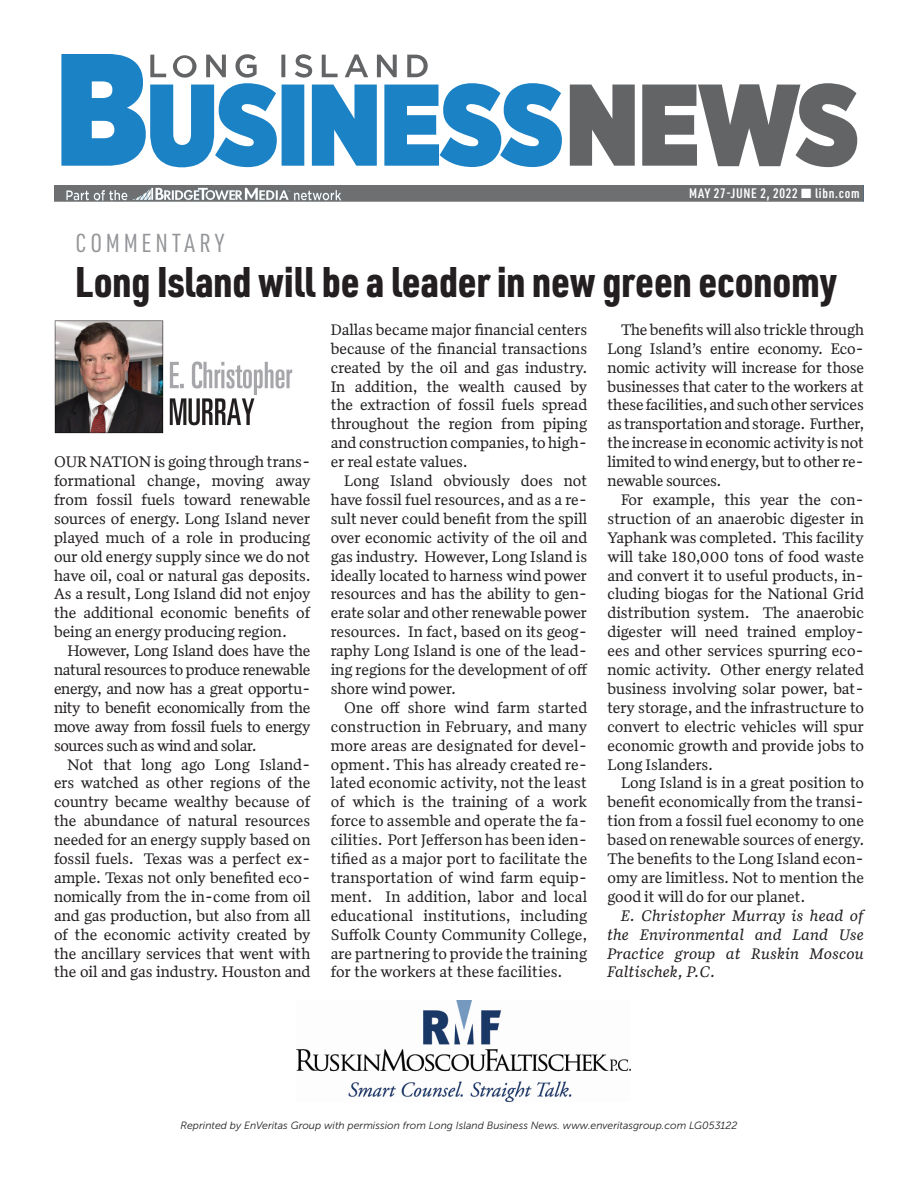
<style>
.page{position:relative;width:918px;height:1188px;background:#fff}
.page>*{position:absolute;margin:0;border:0;box-sizing:border-box;transform-origin:0 0}
.Head{font:900 42px "URWDIN Cond";color:#231f20}
.Head-2{font:25.5px "URWDIN Cond";letter-spacing:.155em;color:#939598}
.RagRight_indent{font:15.75px/18.9px "Quiosco";color:#231f20;text-align:justify}
.RagRight_indent-2{font:italic 15.75px/18.9px "Quiosco";letter-spacing:.02em;color:#231f20;text-align:justify}
.t1{font:600 13.5px "URWDIN Cond";letter-spacing:.05em;color:#fff}
.RagRight_noindent{font:italic 10.5px "Museo Sans 300";color:#231f20}
</style>
<div class="page">
<img style="left:54px;top:186px;width:810px;height:15px">
<svg style="left:570px;top:83px;width:287px;height:84px"></svg>
<svg style="left:61px;top:54px;width:501px;height:113px;fill:#1b82c5"></svg>
<img style="left:54px;top:320px;width:239px;height:114px">
<img style="left:296px;top:1000px;width:335px;height:102px">
<p class="Head-2" style="left:76px;top:226px;width:150px">COMMENTARY</p>
<p class="t1" style="left:689px;top:184px;width:172px">MAY 27-JUNE 2, 2022 ■ libn.com</p>
<p class="Head" style="left:75px;top:253px;width:763px">Long Island will be a leader in new green economy</p>
<p class="RagRight_indent" style="left:54px;top:452px;width:258px">OUR NATION is going through trans&shy;formational change, moving away from fossil fuels toward renewable sources of energy. Long Island never played much of a role in producing our old energy supply since we do not have oil, coal or natural gas deposits.<br>As a result, Long Island did not enjoy the additional economic benefits of being an energy producing region.</p>
<p class="RagRight_indent" style="left:54px;top:641px;width:258px;text-indent:14px">However, Long Island does have the natural resources to produce renewable energy, and now has a great opportu&shy;nity to benefit economically from the move away from fossil fuels to energy sources such as wind and solar.</p>
<p class="RagRight_indent" style="left:54px;top:755px;width:258px;text-indent:14px">Not that long ago Long Island&shy;ers watched as other regions of the country became wealthy because of the abundance of natural resources needed for an energy supply based on fossil fuels. Texas was a perfect ex&shy;ample. Texas not only benefited eco&shy;nomically from the in-come from oil and gas production, but also from all of the economic activity created by the ancillary services that went with the oil and gas industry. Houston and</p>
<p class="RagRight_indent" style="left:331px;top:320px;width:258px">Dallas became major financial centers because of the financial transactions created by the oil and gas industry.<br>In addition, the wealth caused by the extraction of fossil fuels spread throughout the region from piping and construction companies, to high&shy;er real estate values.</p>
<p class="RagRight_indent" style="left:331px;top:471px;width:258px;text-indent:14px">Long Island obviously does not have fossil fuel resources, and as a re&shy;sult never could benefit from the spill over economic activity of the oil and gas industry. However, Long Island is ideally located to harness wind power resources and has the ability to gen&shy;erate solar and other renewable power resources. In fact, based on its geog&shy;raphy Long Island is one of the lead&shy;ing regions for the development of off shore wind power.</p>
<p class="RagRight_indent" style="left:331px;top:698px;width:258px;text-indent:14px">One off shore wind farm started construction in February, and many more areas are designated for devel&shy;opment. This has already created re&shy;lated economic activity, not the least of which is the training of a work force to assemble and operate the fa&shy;cilities. Port Jefferson has been iden&shy;tified as a major port to facilitate the transportation of wind farm equip&shy;ment. In addition, labor and local educational institutions, including Suffolk County Community College, are partnering to provide the training for the workers at these facilities.</p>
<p class="RagRight_indent" style="left:608px;top:320px;width:258px;text-indent:14px">The benefits will also trickle through Long Island’s entire economy. Eco&shy;nomic activity will increase for those businesses that cater to the workers at these facilities, and such other services as transportation and storage. Further, the increase in economic activity is not limited to wind energy, but to other re&shy;newable sources.</p>
<p class="RagRight_indent" style="left:608px;top:490px;width:258px;text-indent:14px">For example, this year the con&shy;struction of an anaerobic digester in Yaphank was completed. This facility will take 180,000 tons of food waste and convert it to useful products, in&shy;cluding biogas for the National Grid distribution system. The anaerobic digester will need trained employ&shy;ees and other services spurring eco&shy;nomic activity. Other energy related business involving solar power, bat&shy;tery storage, and the infrastructure to convert to electric vehicles will spur economic growth and provide jobs to Long Islanders.</p>
<p class="RagRight_indent" style="left:608px;top:774px;width:258px;text-indent:14px">Long Island is in a great position to benefit economically from the transi&shy;tion from a fossil fuel economy to one based on renewable sources of energy.<br>The benefits to the Long Island econ&shy;omy are limitless. Not to mention the good it will do for our planet.</p>
<p class="RagRight_indent-2" style="left:608px;top:906px;width:258px;text-indent:14px">E. Christopher Murray is head of the Environmental and Land Use Practice group at Ruskin Moscou Faltischek, P.C.</p>
<p class="RagRight_noindent" style="left:181px;top:1120px;width:558px">Reprinted by EnVeritas Group with permission from Long Island Business News. www.enveritasgroup.com LG053122</p>
</div>
